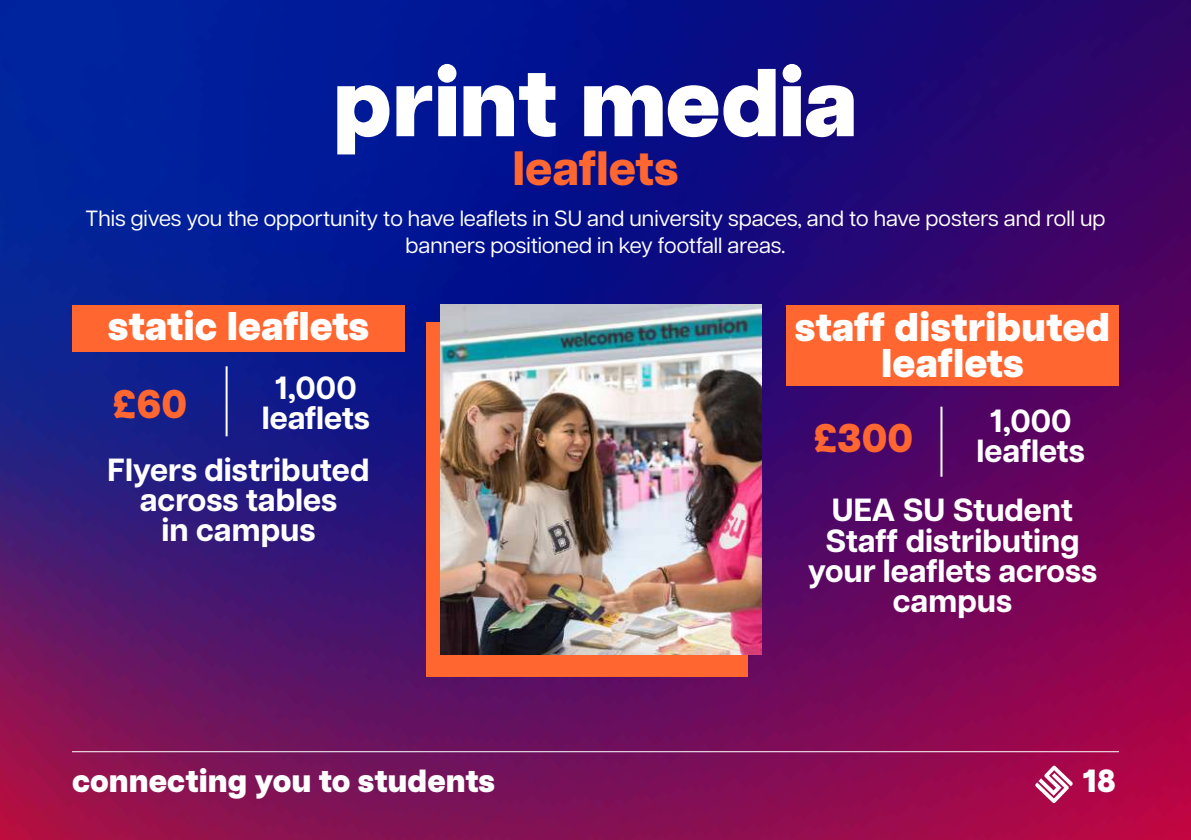
<style>
.page{position:relative;width:1191px;height:840px;background:#fff}
.page>*{position:absolute;margin:0;border:0;box-sizing:border-box;transform-origin:0 0}
.t1{font:800 96px "Articulat CF";letter-spacing:-.015em;color:#fff}
.t2{font:800 48px "Articulat CF";color:#ff6630}
.t3{font:800 40px/36px "Articulat CF";color:#fff;text-align:center}
.t4{font:800 40px "Articulat CF";color:#ff6630}
.t5{font:700 32px/30px "Articulat CF";color:#fff;text-align:center}
.t6{font:800 32px "Articulat CF";color:#fff}
.t7{font:22px/26.4px "Articulat CF";color:#fff;text-align:center}
</style>
<div class="page">
<img style="left:0;top:0;width:1191px;height:839px">
<hr style="left:72px;top:750px;width:1047px;height:1px;background:#fff">
<svg style="left:1035px;top:765px;width:38px;height:37px"></svg>
<div style="left:72px;top:305px;width:333px;height:47px;background:#ff6630"></div>
<div style="left:786px;top:305px;width:333px;height:81px;background:#ff6630"></div>
<div style="left:426px;top:322px;width:322px;height:354px;background:#ff6630"></div>
<img style="left:440px;top:305px;width:322px;height:349px">
<hr style="left:226px;top:366px;width:2px;height:70px;background:#fff">
<hr style="left:940px;top:406px;width:2px;height:70px;background:#fff">
<h1 class="t1" style="left:332px;top:30px;width:527px">print media</h1>
<h2 class="t2" style="left:512px;top:132px;width:168px">leaflets</h2>
<p class="t7" style="left:86px;top:204px;width:1021px">This gives you the opportunity to have leaflets in SU and university spaces, and to have posters and roll up banners positioned in key footfall areas.</p>
<h3 class="t3" style="left:108px;top:308px;width:263px">static leaflets</h3>
<h3 class="t5" style="left:262px;top:371px;width:110px">1,000 leaflets</h3>
<h3 class="t4" style="left:112px;top:374px;width:76px">£60</h3>
<h3 class="t5" style="left:108px;top:453px;width:263px">Flyers distributed across tables<br>in campus</h3>
<h3 class="t3" style="left:794px;top:308px;width:317px">staff distributed leaflets</h3>
<h3 class="t4" style="left:813px;top:407px;width:101px">£300</h3>
<h3 class="t5" style="left:976px;top:404px;width:110px">1,000 leaflets</h3>
<h3 class="t5" style="left:807px;top:494px;width:291px">UEA SU Student<br>Staff distributing your leaflets across campus</h3>
<h3 class="t6" style="left:72px;top:756px;width:424px">connecting you to students</h3>
<h3 class="t6" style="left:1082px;top:756px;width:35px">18</h3>
</div>
